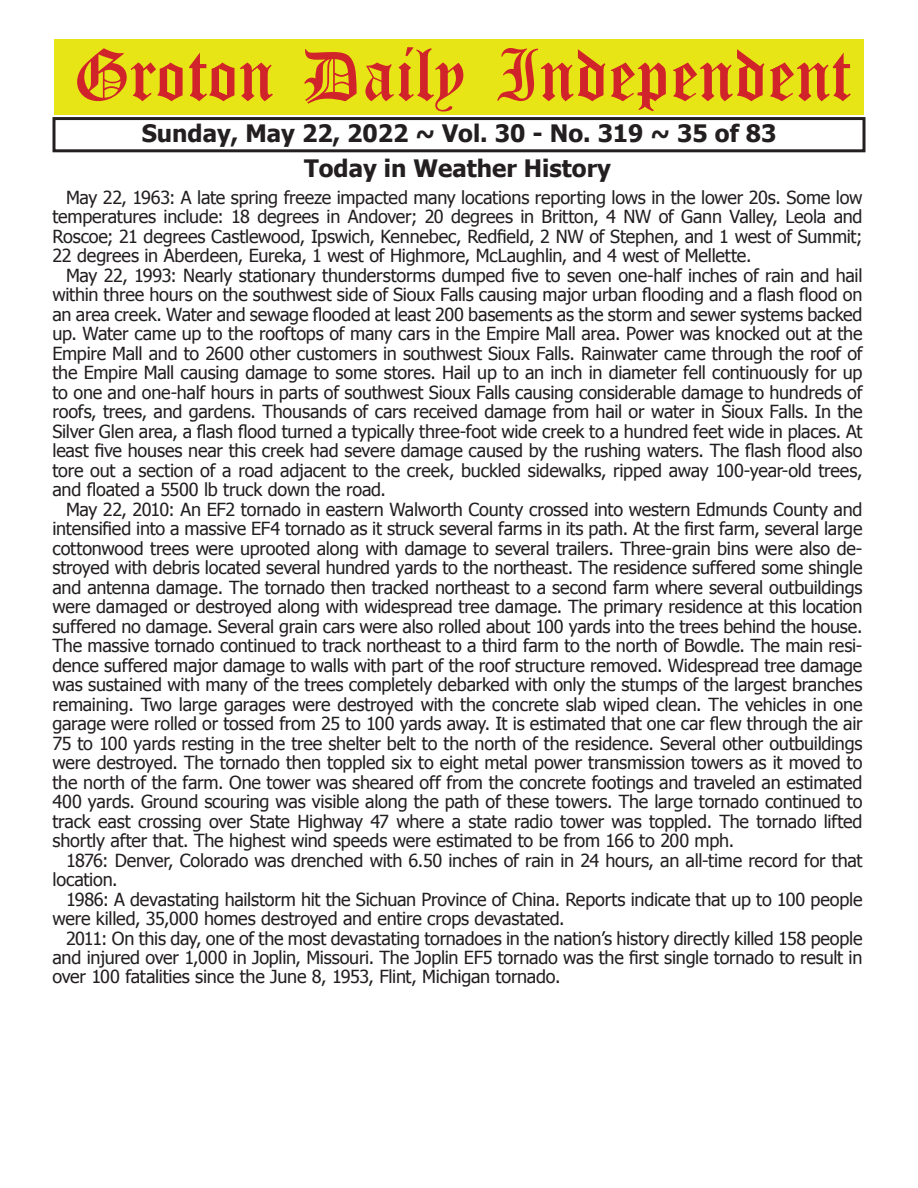
<style>
.page{position:relative;width:918px;height:1188px;background:#fff}
.page>*{position:absolute;margin:0;border:0;box-sizing:border-box;transform-origin:0 0}
.t1{font:54px "Old English Five";color:#d1232a}
.t2{font:700 24px "Tahoma";color:#231f20}
.t3{font:18px/19.5px "Tahoma";letter-spacing:-.01em;color:#231f20;text-align:justify}
</style>
<div class="page">
<div style="left:52px;top:117px;width:814px;height:35px;border:3px solid #231f20"></div>
<div style="left:54px;top:40px;width:810px;height:75px;background:#e7e515"></div>
<h1 class="t1" style="left:73px;top:50px;width:779px">Groton Daily Independent</h1>
<h2 class="t2" style="left:142px;top:116px;width:636px">Sunday, May 22, 2022 ~ Vol. 30 - No. 319 ~ 35 of 83</h2>
<h2 class="t2" style="left:304px;top:152px;width:308px">Today in Weather History</h2>
<p class="t3" style="left:52px;top:187px;width:812px;text-indent:14px">May 22, 1963: A late spring freeze impacted many locations reporting lows in the lower 20s. Some low temperatures include: 18 degrees in Andover; 20 degrees in Britton, 4 NW of Gann Valley, Leola and Roscoe; 21 degrees Castlewood, Ipswich, Kennebec, Redfield, 2 NW of Stephen, and 1 west of Summit; 22 degrees in Aberdeen, Eureka, 1 west of Highmore, McLaughlin, and 4 west of Mellette.</p>
<p class="t3" style="left:52px;top:265px;width:812px;text-indent:14px">May 22, 1993: Nearly stationary thunderstorms dumped five to seven one-half inches of rain and hail within three hours on the southwest side of Sioux Falls causing major urban flooding and a flash flood on an area creek. Water and sewage flooded at least 200 basements as the storm and sewer systems backed up. Water came up to the rooftops of many cars in the Empire Mall area. Power was knocked out at the Empire Mall and to 2600 other customers in southwest Sioux Falls. Rainwater came through the roof of the Empire Mall causing damage to some stores. Hail up to an inch in diameter fell continuously for up to one and one-half hours in parts of southwest Sioux Falls causing considerable damage to hundreds of roofs, trees, and gardens. Thousands of cars received damage from hail or water in Sioux Falls. In the Silver Glen area, a flash flood turned a typically three-foot wide creek to a hundred feet wide in places. At least five houses near this creek had severe damage caused by the rushing waters. The flash flood also tore out a section of a road adjacent to the creek, buckled sidewalks, ripped away 100-year-old trees, and floated a 5500 lb truck down the road.</p>
<p class="t3" style="left:52px;top:499px;width:812px;text-indent:14px">May 22, 2010: An EF2 tornado in eastern Walworth County crossed into western Edmunds County and intensified into a massive EF4 tornado as it struck several farms in its path. At the first farm, several large cottonwood trees were uprooted along with damage to several trailers. Three-grain bins were also de&shy;stroyed with debris located several hundred yards to the northeast. The residence suffered some shingle and antenna damage. The tornado then tracked northeast to a second farm where several outbuildings were damaged or destroyed along with widespread tree damage. The primary residence at this location suffered no damage. Several grain cars were also rolled about 100 yards into the trees behind the house.<br>The massive tornado continued to track northeast to a third farm to the north of Bowdle. The main resi&shy;dence suffered major damage to walls with part of the roof structure removed. Widespread tree damage was sustained with many of the trees completely debarked with only the stumps of the largest branches remaining. Two large garages were destroyed with the concrete slab wiped clean. The vehicles in one garage were rolled or tossed from 25 to 100 yards away. It is estimated that one car flew through the air 75 to 100 yards resting in the tree shelter belt to the north of the residence. Several other outbuildings were destroyed. The tornado then toppled six to eight metal power transmission towers as it moved to the north of the farm. One tower was sheared off from the concrete footings and traveled an estimated 400 yards. Ground scouring was visible along the path of these towers. The large tornado continued to track east crossing over State Highway 47 where a state radio tower was toppled. The tornado lifted shortly after that. The highest wind speeds were estimated to be from 166 to 200 mph.</p>
<p class="t3" style="left:52px;top:849px;width:812px;text-indent:14px">1876: Denver, Colorado was drenched with 6.50 inches of rain in 24 hours, an all-time record for that location.</p>
<p class="t3" style="left:52px;top:888px;width:811px;text-indent:14px">1986: A devastating hailstorm hit the Sichuan Province of China. Reports indicate that up to 100 people were killed, 35,000 homes destroyed and entire crops devastated.</p>
<p class="t3" style="left:52px;top:927px;width:812px;text-indent:14px">2011: On this day, one of the most devastating tornadoes in the nation’s history directly killed 158 people and injured over 1,000 in Joplin, Missouri. The Joplin EF5 tornado was the first single tornado to result in over 100 fatalities since the June 8, 1953, Flint, Michigan tornado.</p>
</div>
